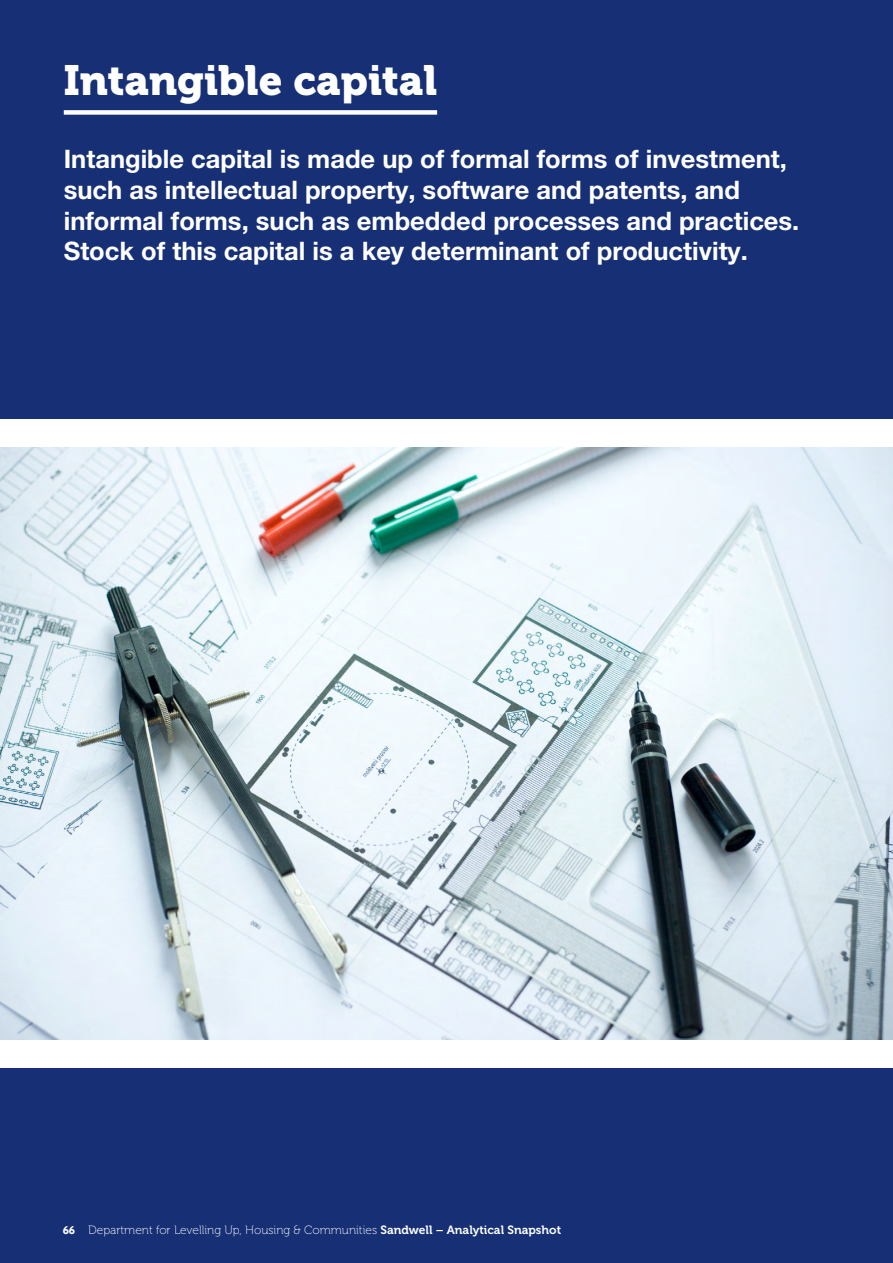
<style>
.page{position:relative;width:893px;height:1263px;background:#fff}
.page>*{position:absolute;margin:0;border:0;box-sizing:border-box;transform-origin:0 0}
.Annex_head_3{font:42px "Museo 900";color:#fff}
.Annex_intro{font:700 25.5px/30.6px "Helvetica Neue LT Pro";color:#fff}
.t1{font:12px "Museo 100";color:#fff}
.s1{font-family:"Agenda";font-weight:700}
.s2{font-family:"Museo 700"}
</style>
<div class="page">
<div style="left:0;top:0;width:892px;height:1263px;background:#162f75"></div>
<div style="left:64px;top:110px;width:373px;height:5px;background:#fff"></div>
<img style="left:0;top:446px;width:892px;height:594px">
<div style="left:0;top:1040px;width:892px;height:27px;background:#fff"></div>
<div style="left:0;top:419px;width:892px;height:27px;background:#fff"></div>
<h3 class="Annex_head_3" style="left:64px;top:57px;width:375px">Intangible capital</h3>
<p class="Annex_intro" style="left:64px;top:143px;width:737px">Intangible capital is made up of formal forms of investment, such as intellectual property, software and patents, and informal forms, such as embedded processes and practices.<br>Stock of this capital is a key determinant of productivity.</p>
<p class="t1" style="left:63px;top:1223px;width:500px"><span class="s1">66</span> Department for Levelling Up, Housing &amp; Communities <span class="s2">Sandwell – Analytical Snapshot</span></p>
</div>
